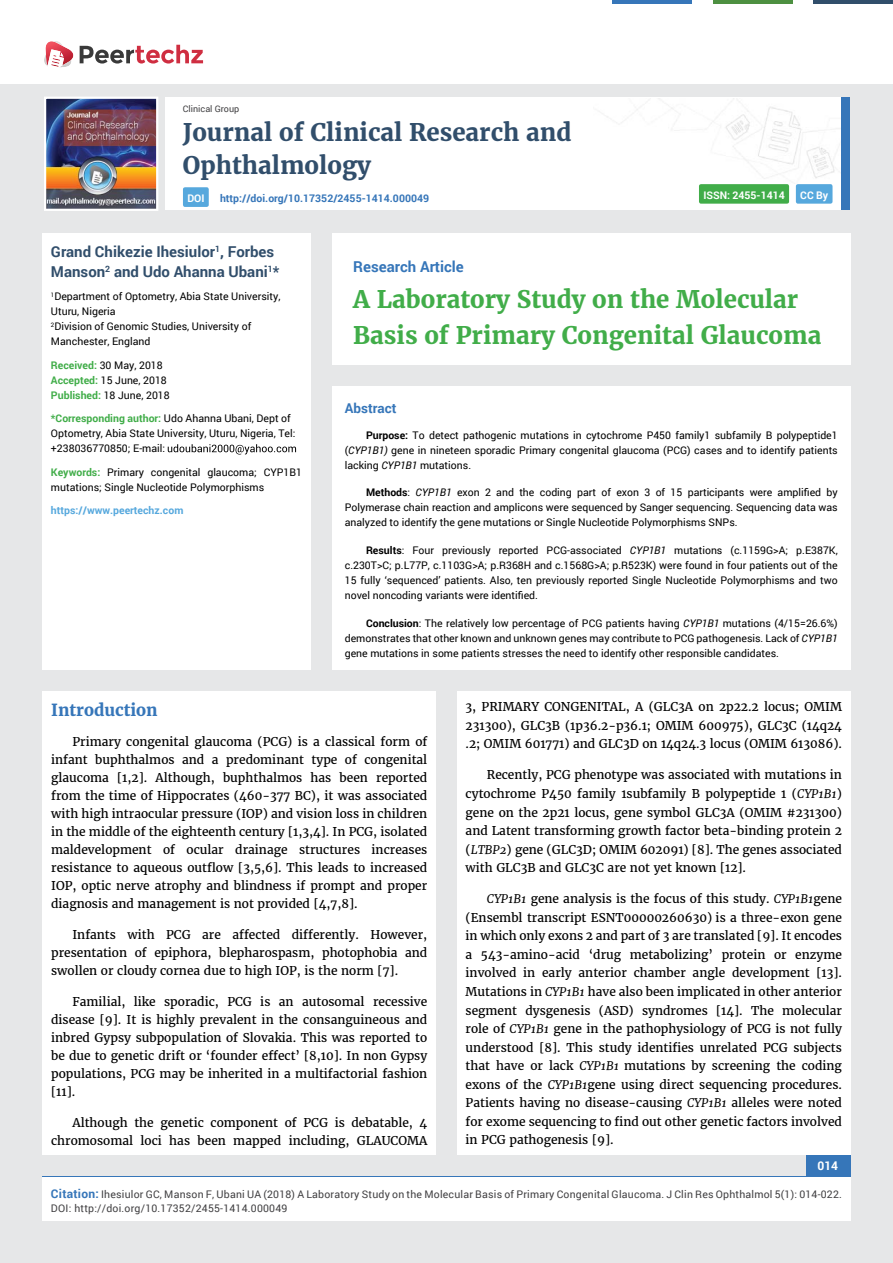
<style>
.page{position:relative;width:893px;height:1263px;background:#e6e7e8}
.page>*{position:absolute;margin:0;border:0;box-sizing:border-box;transform-origin:0 0}
.t1{font:700 24px/36px "Merriweather";color:#41ad49}
.t2{font:700 24px/33px "Merriweather";color:#314e6b}
.t3{font:700 16.5px "Merriweather";color:#3676b9}
.t4{font:700 15px/19.5px "Roboto";color:#314e6b}
.t5{font:700 15px "Roboto";color:#3676b9}
.t6{font:700 13.5px "Roboto";color:#3676b9}
.t7{font:12px/18.6px "Merriweather";color:#000;text-align:justify}
.t8{font:700 12px "Roboto";color:#fff}
.t9{font:10.5px/15px "Roboto";color:#000;text-align:justify}
.t10{font:10.5px/13.5px "Roboto";letter-spacing:.02em;color:#414042}
.t11{font:700 10.5px "Roboto";color:#3676b9}
.t12{font:700 10.5px "Roboto";color:#56a8dd}
.t13{font:700 10.5px "Roboto";color:#fff}
.t14{font:9px "Roboto";color:#414042}
.s1{font-weight:700;color:#41ad49}
.s2{font-weight:700}
.s3{font-style:italic}
.s4{font-weight:700;font-size:12px;color:#3676b9}
</style>
<div class="page">
<div style="left:165px;top:98px;width:684px;height:112px;background:#fff"></div>
<img style="left:607px;top:101px;width:234px;height:78px">
<div style="left:841px;top:98px;width:8px;height:112px;background:#3676b9"></div>
<img style="left:44px;top:97px;width:114px;height:114px">
<div style="left:0;top:0;width:893px;height:83px;background:#fff"></div>
<svg style="left:44px;top:41px;width:159px;height:27px"></svg>
<div style="left:699px;top:184px;width:90px;height:20px;background:#41ad49;border-radius:2px"></div>
<div style="left:796px;top:184px;width:36px;height:20px;background:#56a8dd;border-radius:2px"></div>
<hr style="left:713px;top:0;width:79px;height:3px;background:#4d9041">
<hr style="left:612px;top:0;width:80px;height:3px;background:#3676b9">
<hr style="left:813px;top:0;width:80px;height:3px;background:#314e6b">
<div style="left:806px;top:1154px;width:44px;height:51px;background:#3676b9"></div>
<div style="left:42px;top:1177px;width:808px;height:43px;background:#fff"></div>
<div style="left:183px;top:187px;width:26px;height:20px;background:#56a8dd;border-radius:2px"></div>
<div style="left:332px;top:386px;width:518px;height:284px;background:#fff"></div>
<div style="left:332px;top:233px;width:518px;height:132px;background:#fff"></div>
<div style="left:42px;top:233px;width:269px;height:437px;background:#fff"></div>
<svg style="left:168px;top:444px;width:128px;height:11px"></svg>
<div style="left:43px;top:691px;width:393px;height:463px;background:#fff"></div>
<div style="left:457px;top:691px;width:393px;height:463px;background:#fff"></div>
<p class="t14" style="left:183px;top:102px;width:58px">Clinical Group</p>
<h1 class="t2" style="left:183px;top:116px;width:390px">Journal of Clinical Research and<br>Ophthalmology</h1>
<p class="t13" style="left:187px;top:191px;width:19px">DOI</p>
<p class="t11" style="left:220px;top:191px;width:211px">http://doi.org/10.17352/2455-1414.000049</p>
<p class="t13" style="left:703px;top:188px;width:83px">ISSN: 2455-1414</p>
<p class="t13" style="left:800px;top:188px;width:29px">CC By</p>
<p class="t4" style="left:51px;top:242px;width:230px">Grand Chikezie Ihesiulor<sup>1</sup>, Forbes<br>Manson<sup>2</sup> and Udo Ahanna Ubani<sup>1</sup>*</p>
<p class="t9" style="left:51px;top:289px;width:231px;text-align:left"><sup>1</sup>Department of Optometry, Abia State University, Uturu, Nigeria<br><sup>2</sup>Division of Genomic Studies, University of Manchester, England</p>
<p class="t9" style="left:51px;top:357px;width:120px;text-align:left"><span class="s1">Received:</span> 30 May, 2018<br><span class="s1">Accepted:</span> 15 June, 2018<br><span class="s1">Published:</span> 18 June, 2018</p>
<p class="t9" style="left:51px;top:411px;width:246px;text-align:left"><span class="s1">*Corresponding author:</span> Udo Ahanna Ubani, Dept of<br>Optometry, Abia State University, Uturu, Nigeria, Tel: +238036770850; E-mail:</p>
<p class="t9" style="left:51px;top:464px;width:253px"><span class="s1">Keywords:</span> Primary congenital glaucoma; CYP1B1 mutations; Single Nucleotide Polymorphisms</p>
<p class="t12" style="left:51px;top:503px;width:134px">https://www.peertechz.com</p>
<p class="t5" style="left:353px;top:256px;width:112px">Research Article</p>
<h1 class="t1" style="left:353px;top:281px;width:469px">A Laboratory Study on the Molecular<br>Basis of Primary Congenital Glaucoma</h1>
<p class="t6" style="left:345px;top:399px;width:53px">Abstract</p>
<p class="t9" style="left:345px;top:427px;width:494px;text-indent:21px"><span class="s2">Purpose:</span> To detect pathogenic mutations in cytochrome P450 family1 subfamily B polypeptide1 (<span class="s3">CYP1B1)</span> gene in nineteen sporadic Primary congenital glaucoma (PCG) cases and to identify patients lacking <span class="s3">CYP1B1</span> mutations.</p>
<p class="t9" style="left:345px;top:485px;width:494px;text-indent:21px"><span class="s2">Methods</span>: <span class="s3">CYP1B1</span> exon 2 and the coding part of exon 3 of 15 participants were amplified by Polymerase chain reaction and amplicons were sequenced by Sanger sequencing. Sequencing data was analyzed to identify the gene mutations or Single Nucleotide Polymorphisms SNPs.</p>
<p class="t9" style="left:345px;top:542px;width:494px;text-indent:21px"><span class="s2">Results</span>: Four previously reported PCG-associated <span class="s3">CYP1B1</span> mutations (c.1159G&gt;A; p.E387K, c.230T&gt;C; p.L77P, c.1103G&gt;A; p.R368H and c.1568G&gt;A; p.R523K) were found in four patients out of the 15 fully ‘sequenced’ patients. Also, ten previously reported Single Nucleotide Polymorphisms and two novel noncoding variants were identified.</p>
<p class="t9" style="left:345px;top:615px;width:494px;text-indent:21px"><span class="s2">Conclusion</span>: The relatively low percentage of PCG patients having <span class="s3">CYP1B1</span> mutations (4/15=26.6%) demonstrates that other known and unknown genes may contribute to PCG pathogenesis. Lack of <span class="s3">CYP1B1 </span>gene mutations in some patients stresses the need to identify other responsible candidates.</p>
<h2 class="t3" style="left:51px;top:699px;width:108px">Introduction</h2>
<p class="t7" style="left:51px;top:733px;width:378px;line-height:18px;text-indent:21px">Primary congenital glaucoma (PCG) is a classical form of infant buphthalmos and a predominant type of congenital glaucoma [1,2]. Although, buphthalmos has been reported from the time of Hippocrates (460-377 BC), it was associated with high intraocular pressure (IOP) and vision loss in children in the middle of the eighteenth century [1,3,4]. In PCG, isolated maldevelopment of ocular drainage structures increases resistance to aqueous outflow [3,5,6]. This leads to increased IOP, optic nerve atrophy and blindness if prompt and proper diagnosis and management is not provided [4,7,8].</p>
<p class="t7" style="left:51px;top:926px;width:378px;line-height:18px;text-indent:21px">Infants with PCG are affected differently. However, presentation of epiphora, blepharospasm, photophobia and swollen or cloudy cornea due to high IOP, is the norm [7].</p>
<p class="t7" style="left:51px;top:993px;width:378px;line-height:18px;text-indent:21px">Familial, like sporadic, PCG is an autosomal recessive disease [9]. It is highly prevalent in the consanguineous and inbred Gypsy subpopulation of Slovakia. This was reported to be due to genetic drift or ‘founder effect’ [8,10]. In non Gypsy populations, PCG may be inherited in a multifactorial fashion [11].</p>
<p class="t7" style="left:51px;top:1113px;width:378px;line-height:18px;text-align:right">Although the genetic component of PCG is debatable, 4 chromosomal loci has been mapped including, GLAUCOMA</p>
<p class="t7" style="left:466px;top:698px;width:378px">3, PRIMARY CONGENITAL, A (GLC3A on 2p22 .2 locus; OMIM 231300), GLC3B (1p36 .2-p36.1; OMIM 600975), GLC3C (14q24 .2; OMIM 601771) and GLC3D on 14q24.3 locus (OMIM 613086).</p>
<p class="t7" style="left:466px;top:766px;width:378px;text-indent:21px">Recently, PCG phenotype was associated with mutations in cytochrome P450 family 1subfamily B polypeptide 1 (<span class="s3">CYP1B1</span>) gene on the 2p21 locus, gene symbol GLC3A (OMIM #231300) and Latent transforming growth factor beta-binding protein 2 (<span class="s3">LTBP2</span>) gene (GLC3D; OMIM 602091) [8]. The genes associated with GLC3B and GLC3C are not yet known [12].</p>
<p class="t7" style="left:466px;top:890px;width:378px;text-indent:21px"><span class="s3">CYP1B1</span> gene analysis is the focus of this study. <span class="s3">CYP1B1</span>gene (Ensembl transcript ESNT00000260630) is a three-exon gene in which only exons 2 and part of 3 are translated [9]. It encodes a 543-amino-acid ‘drug metabolizing’ protein or enzyme involved in early anterior chamber angle development [13].<br>Mutations in <span class="s3">CYP1B1</span> have also been implicated in other anterior segment dysgenesis (ASD) syndromes [14]. The molecular role of <span class="s3">CYP1B1</span> gene in the pathophysiology of PCG is not fully understood [8]. This study identifies unrelated PCG subjects that have or lack <span class="s3">CYP1B1</span> mutations by screening the coding exons of the <span class="s3">CYP1B1</span>gene using direct sequencing procedures.<br>Patients having no disease-causing <span class="s3">CYP1B1</span> alleles were noted for exome sequencing to find out other genetic factors involved in PCG pathogenesis [9].</p>
<p class="t8" style="left:817px;top:1158px;width:22px">014</p>
<p class="t10" style="left:51px;top:1188px;width:792px"><span class="s4">Citation:</span> Ihesiulor GC, Manson F, Ubani UA (2018) A Laboratory Study on the Molecular Basis of Primary Congenital Glaucoma. J Clin Res Ophthalmol 5(1): 014-022.<br>DOI: http://doi.org/10.17352/2455-1414.000049</p>
</div>
